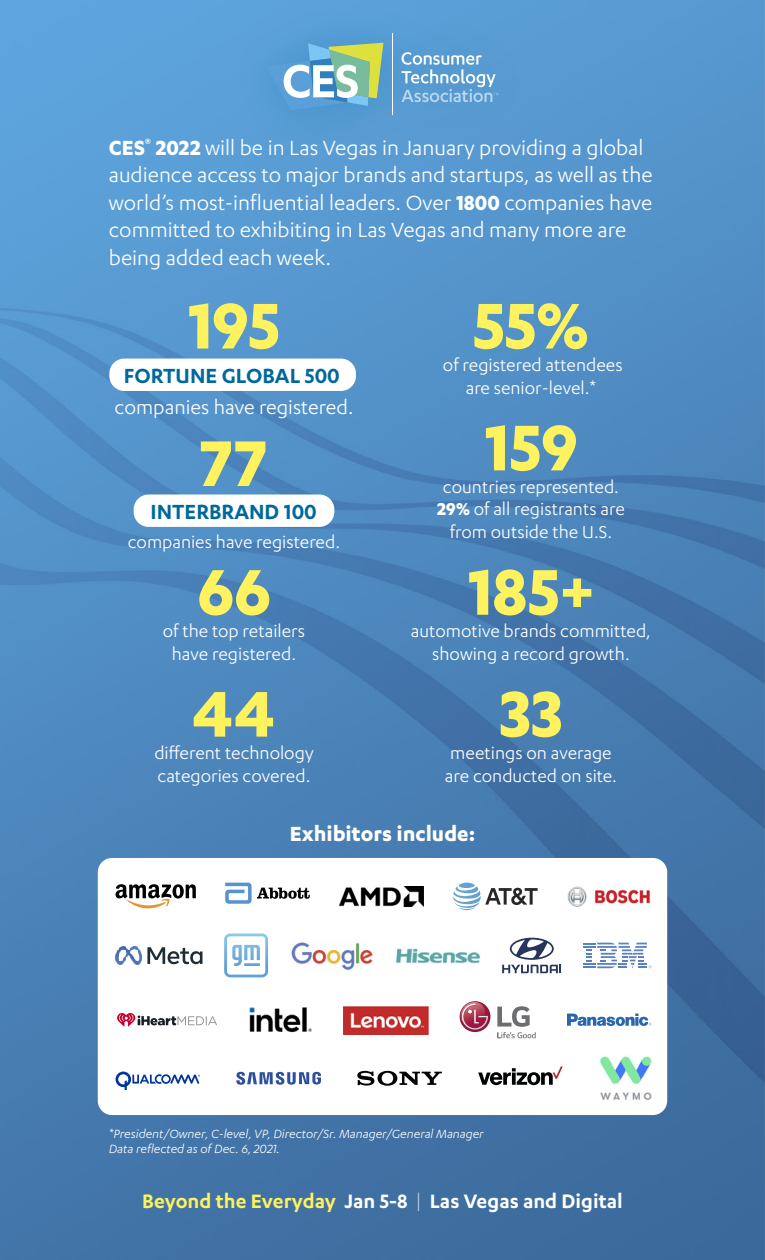
<style>
.page{position:relative;width:765px;height:1260px;background:#fff}
.page>*{position:absolute;margin:0;border:0;box-sizing:border-box;transform-origin:0 0}
.t1{font:700 75px "Karbon";color:#fef25e}
.t2{font:23.75px/27.5px "Karbon";color:#fff}
.t3{font:600 23.75px "Karbon";color:#00689b}
.t4{font:700 23.75px "Karbon";color:#fff}
.t5{font:600 22.5px "Karbon";color:#fff}
.t6{font:22.5px "Karbon";color:#fff}
.t7{font:20px/22.5px "Karbon";color:#fff;text-align:center}
.t8{font:italic 13.75px/15px "Karbon";color:#fff}
.s1{font-weight:700}
.s2{color:#fef25e}
.s3{font-weight:300}
</style>
<div class="page">
<img style="left:0;top:0;width:765px;height:1260px">
<div style="left:229px;top:2px;width:304px;height:148px;background:#589dd4"></div>
<hr style="left:392px;top:34px;width:1px;height:81px;background:#fff">
<svg style="left:402px;top:52px;width:97px;height:50px"></svg>
<svg style="left:283px;top:43px;width:100px;height:63px"></svg>
<div style="left:134px;top:495px;width:200px;height:32px;background:#fff;border-radius:15px"></div>
<div style="left:109px;top:359px;width:247px;height:32px;background:#fff;border-radius:15px"></div>
<div style="left:98px;top:858px;width:569px;height:257px;background:#fff;border-radius:14px"></div>
<svg style="left:116px;top:884px;width:80px;height:24px"></svg>
<img style="left:344px;top:1006px;width:84px;height:28px">
<svg style="left:225px;top:883px;width:85px;height:21px"></svg>
<img style="left:567px;top:886px;width:84px;height:21px">
<svg style="left:224px;top:934px;width:44px;height:43px"></svg>
<img style="left:600px;top:1056px;width:52px;height:44px">
<img style="left:339px;top:886px;width:85px;height:20px">
<svg style="left:497px;top:1006px;width:39px;height:32px"></svg>
<svg style="left:460px;top:1001px;width:30px;height:31px"></svg>
<svg style="left:459px;top:1002px;width:29px;height:28px"></svg>
<svg style="left:453px;top:883px;width:85px;height:27px"></svg>
<svg style="left:567px;top:1014px;width:85px;height:12px"></svg>
<svg style="left:478px;top:1066px;width:85px;height:19px"></svg>
<svg style="left:502px;top:938px;width:59px;height:35px"></svg>
<svg style="left:116px;top:1072px;width:84px;height:18px"></svg>
<img style="left:291px;top:942px;width:82px;height:28px">
<svg style="left:117px;top:1013px;width:100px;height:14px"></svg>
<svg style="left:583px;top:943px;width:69px;height:25px"></svg>
<svg style="left:236px;top:1072px;width:85px;height:13px"></svg>
<svg style="left:116px;top:947px;width:86px;height:17px"></svg>
<img style="left:249px;top:1007px;width:63px;height:26px">
<svg style="left:357px;top:1071px;width:85px;height:15px"></svg>
<img style="left:396px;top:948px;width:85px;height:16px">
<p class="t2" style="left:109px;top:133px;width:545px"><span class="s1">CES</span><sup>®</sup> <span class="s1">2022</span> will be in Las Vegas in January providing a global audience access to major brands and startups, as well as the world’s most-influential leaders. Over <span class="s1">1800</span> companies have committed to exhibiting in Las Vegas and many more are being added each week.</p>
<h1 class="t1" style="left:188px;top:283px;width:94px">195</h1>
<p class="t3" style="left:124px;top:362px;width:217px">FORTUNE GLOBAL 500</p>
<p class="t6" style="left:115px;top:395px;width:240px">companies have registered.</p>
<h1 class="t1" style="left:200px;top:420px;width:70px">77</h1>
<p class="t3" style="left:150px;top:498px;width:168px">INTERBRAND 100</p>
<p class="t7" style="left:128px;top:530px;width:214px">companies have registered.</p>
<h1 class="t1" style="left:198px;top:549px;width:74px">66</h1>
<p class="t7" style="left:163px;top:619px;width:144px">of the top retailers have registered.</p>
<h1 class="t1" style="left:192px;top:671px;width:85px">44</h1>
<p class="t7" style="left:154px;top:741px;width:161px;text-align:left">different technology categories covered.</p>
<h1 class="t1" style="left:473px;top:283px;width:117px">55%</h1>
<p class="t7" style="left:466px;top:376px;width:132px">are senior-level.*</p>
<p class="t7" style="left:443px;top:353px;width:181px">of registered attendees</p>
<h1 class="t1" style="left:484px;top:405px;width:95px">159</h1>
<p class="t7" style="left:437px;top:475px;width:189px">countries represented.<br><span class="s1">29%</span> of all registrants are from outside the U.S.</p>
<h1 class="t1" style="left:468px;top:549px;width:128px">185+</h1>
<p class="t7" style="left:411px;top:619px;width:242px">automotive brands committed, showing a record growth.</p>
<h1 class="t1" style="left:499px;top:671px;width:65px">33</h1>
<p class="t7" style="left:445px;top:741px;width:174px;text-align:left">meetings on average are conducted on site.</p>
<p class="t4" style="left:290px;top:820px;width:187px">Exhibitors include:</p>
<p class="t8" style="left:109px;top:1126px;width:376px">*President/Owner, C-level, VP, Director/Sr. Manager/General Manager<br>Data reflected as of Dec. 6, 2021.</p>
<p class="t5" style="left:142px;top:1188px;width:482px"><span class="s2">Beyond the Everyday</span> Jan 5-8 <span class="s3">|</span> Las Vegas and Digital</p>
</div>
